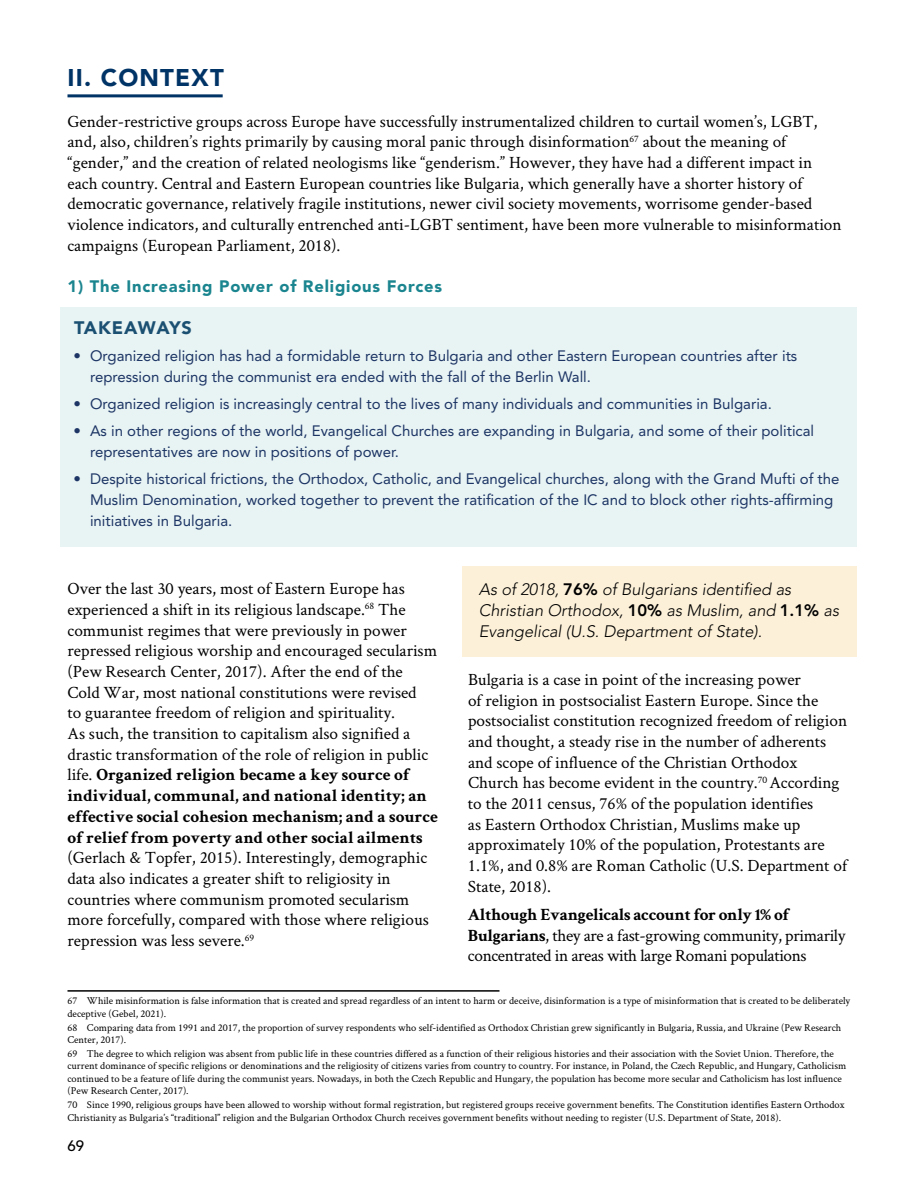
<style>
.page{position:relative;width:918px;height:1188px;background:#fff}
.page>*{position:absolute;margin:0;border:0;box-sizing:border-box;transform-origin:0 0}
.t1{font:900 24px "Avenir";letter-spacing:.05em;color:#036}
.t2{font:900 18px "Avenir";letter-spacing:.04em;color:#1b5072}
.t3{font:17.25px/20.7px "Crimson Text";color:#000}
.t4{font:17.25px/20.7px "Crimson Text";letter-spacing:-.02em;color:#000}
.t5{font:italic 300 16.5px/21px "Avenir";color:#000}
.t6{font:900 16.5px "Avenir";letter-spacing:.05em;color:#1b858f}
.t7{font:15px/21px "Avenir";color:#1c3564}
.t8{font:500 15px "Avenir";color:#000}
.t9{font:10.5px/12.9px "Crimson Text";color:#000}
.s1{font-weight:700}
.s2{font-weight:800;font-style:normal}
</style>
<div class="page">
<hr style="left:68px;top:94px;width:155px;height:3px;background:#036">
<div style="left:61px;top:307px;width:796px;height:45px;background:#e8f3f4"></div>
<div style="left:61px;top:334px;width:796px;height:68px;background:#e8f3f4"></div>
<div style="left:61px;top:382px;width:796px;height:47px;background:#e8f3f4"></div>
<div style="left:61px;top:409px;width:796px;height:68px;background:#e8f3f4"></div>
<div style="left:61px;top:457px;width:796px;height:90px;background:#e8f3f4"></div>
<hr style="left:68px;top:990px;width:432px;height:2px;background:#000">
<div style="left:462px;top:566px;width:394px;height:91px;background:#fcf0d8"></div>
<h1 class="t1" style="left:68px;top:63px;width:158px">II. CONTEXT</h1>
<p class="t3" style="left:67px;top:110px;width:776px">Gender-restrictive groups across Europe have successfully instrumentalized children to curtail women’s, LGBT, and, also, children’s rights primarily by causing moral panic through disinformation<sup>67</sup> about the meaning of “gender,” and the creation of related neologisms like “genderism.” However, they have had a different impact in each country. Central and Eastern European countries like Bulgaria, which generally have a shorter history of democratic governance, relatively fragile institutions, newer civil society movements, worrisome gender-based violence indicators, and culturally entrenched anti-LGBT sentiment, have been more vulnerable to misinformation campaigns (European Parliament, 2018).</p>
<p class="t6" style="left:68px;top:276px;width:376px">1) The Increasing Power of Religious Forces</p>
<p class="t2" style="left:74px;top:317px;width:119px">TAKEAWAYS</p>
<p class="t7" style="left:90px;top:346px;width:709px;text-indent:-16px">• Organized religion has had a formidable return to Bulgaria and other Eastern European countries after its repression during the communist era ended with the fall of the Berlin Wall.</p>
<p class="t7" style="left:74px;top:394px;width:700px">• Organized religion is increasingly central to the lives of many individuals and communities in Bulgaria.</p>
<p class="t7" style="left:90px;top:421px;width:726px;text-indent:-16px">• As in other regions of the world, Evangelical Churches are expanding in Bulgaria, and some of their political representatives are now in positions of power.</p>
<p class="t7" style="left:90px;top:469px;width:751px;text-indent:-16px">• Despite historical frictions, the Orthodox, Catholic, and Evangelical churches, along with the Grand Mufti of the<br>Muslim Denomination, worked together to prevent the ratification of the IC and to block other rights-affirming initiatives in Bulgaria.</p>
<p class="t3" style="left:68px;top:578px;width:372px">Over the last 30 years, most of Eastern Europe has experienced a shift in its religious landscape.<sup>68</sup> The communist regimes that were previously in power repressed religious worship and encouraged secularism (Pew Research Center, 2017). After the end of the Cold War, most national constitutions were revised<br>to guarantee freedom of religion and spirituality.<br>As such, the transition to capitalism also signified a drastic transformation of the role of religion in public life. <span class="s1">Organized religion became a key source of individual, communal, and national identity; an effective social cohesion mechanism; and a source of relief from poverty and other social ailments</span></p>
<p class="t3" style="left:68px;top:847px;width:363px">(Gerlach &amp; Topfer, 2015). Interestingly, demographic data also indicates a greater shift to religiosity in countries where communism promoted secularism more forcefully, compared with those where religious repression was less severe.<sup>69</sup></p>
<p class="t5" style="left:479px;top:578px;width:362px">As of 2018, <span class="s2">76%</span> of Bulgarians identified as<br>Christian Orthodox, <span class="s2">10%</span> as Muslim, and <span class="s2">1.1%</span> as<br>Evangelical (U.S. Department of State).</p>
<p class="t3" style="left:468px;top:668px;width:381px">Bulgaria is a case in point of the increasing power<br>of religion in postsocialist Eastern Europe. Since the postsocialist constitution recognized freedom of religion and thought, a steady rise in the number of adherents and scope of influence of the Christian Orthodox Church has become evident in the country.<sup>70</sup> According to the 2011 census, 76% of the population identifies<br>as Eastern Orthodox Christian, Muslims make up approximately 10% of the population, Protestants are 1.1%, and 0.8% are Roman Catholic (U.S. Department of State, 2018).</p>
<p class="t4" style="left:468px;top:904px;width:379px"><span class="s1">Although Evangelicals account for only 1% of<br>Bulgarians</span>, they are a fast-growing community, primarily concentrated in areas with large Romani populations</p>
<p class="t9" style="left:68px;top:994px;width:784px">67 While misinformation is false information that is created and spread regardless of an intent to harm or deceive, disinformation is a type of misinformation that is created to be deliberately deceptive (Gebel, 2021).<br>68 Comparing data from 1991 and 2017, the proportion of survey respondents who self-identified as Orthodox Christian grew significantly in Bulgaria, Russia, and Ukraine (Pew Research Center, 2017).<br>69 The degree to which religion was absent from public life in these countries differed as a function of their religious histories and their association with the Soviet Union. Therefore, the current dominance of specific religions or denominations and the religiosity of citizens varies from country to country. For instance, in Poland, the Czech Republic, and Hungary, Catholicism continued to be a feature of life during the communist years. Nowadays, in both the Czech Republic and Hungary, the population has become more secular and Catholicism has lost influence (Pew Research Center, 2017).<br>70 Since 1990, religious groups have been allowed to worship without formal registration, but registered groups receive government benefits. The Constitution identifies Eastern Orthodox Christianity as Bulgaria’s “traditional” religion and the Bulgarian Orthodox Church receives government benefits without needing to register (U.S. Department of State, 2018).</p>
<p class="t8" style="left:68px;top:1137px;width:18px">69</p>
</div>
